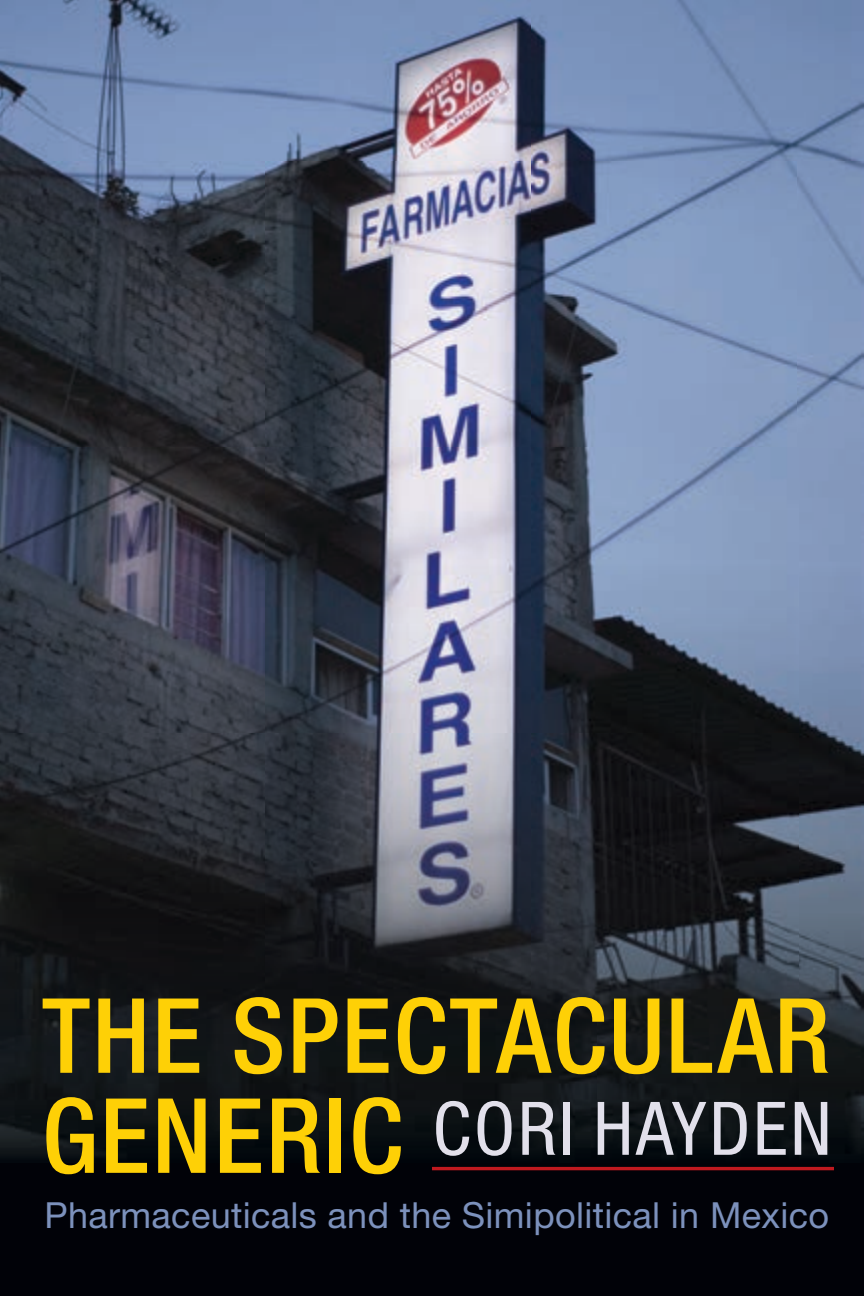
<style>
.page{position:relative;width:864px;height:1296px;background:#fff}
.page>*{position:absolute;margin:0;border:0;box-sizing:border-box;transform-origin:0 0}
.t1{font:500 condensed 104px "Helvetica Neue LT Std";letter-spacing:.02em;color:#fed006}
.t2{font:condensed 74px "Helvetica Neue LT Std";letter-spacing:.04em;color:#e2e0eb}
.t3{font:36px "Helvetica Neue LT Std";letter-spacing:.01em;color:#7c91bc}
.s1{font-weight:500;font-size:104px;color:#fed006}
</style>
<div class="page">
<div style="left:0;top:162px;width:864px;height:1134px;background:#010208"></div>
<img style="left:0;top:0;width:864px;height:1158px">
<hr style="left:432px;top:1167px;width:402px;height:3px;background:#c0191f">
<h1 class="t1" style="left:42px;top:974px;width:790px">THE SPECTACULAR</h1>
<h2 class="t2" style="left:42px;top:1086px;width:791px"><span class="s1">GENERIC</span> CORI HAYDEN</h2>
<p class="t3" style="left:44px;top:1194px;width:786px">Pharmaceuticals and the Simipolitical in Mexico</p>
</div>
